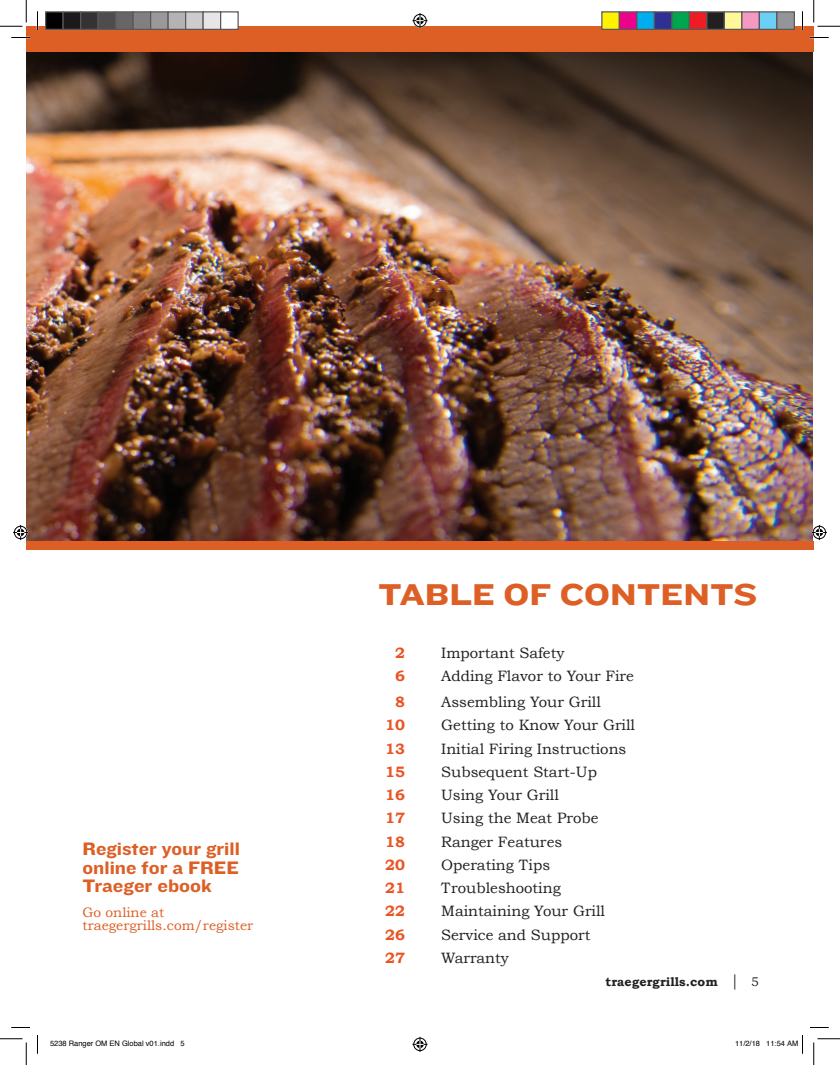
<style>
.page{position:relative;width:840px;height:1065px;background:#fff}
.page>*{position:absolute;margin:0;border:0;box-sizing:border-box;transform-origin:0 0}
.t1{font:31.25px "Knockout 53 Heviweight";color:#dd5f26}
.t2{font:18.75px/18.8px "Knockout 52 Cruiserweight";color:#dd5f26;text-align:justify}
.t3{font:15px "Bookman Old Style";color:#231f20}
.t4{font:700 15px "Bookman Old Style";color:#e95424}
.t5{font:13.75px/13.8px "Bookman Old Style";color:#dd5f26}
.t6{font:700 12.5px "Bookman Old Style";letter-spacing:.01em;color:#231f20}
.t7{font:7.5px "Helvetica";color:#000}
.s1{font-weight:400;font-size:16.25px}
.s2{font-weight:400}
</style>
<div class="page">
<img style="left:26px;top:52px;width:786px;height:489px">
<div style="left:26px;top:26px;width:788px;height:26px;background:#dd5f26"></div>
<div style="left:26px;top:541px;width:788px;height:9px;background:#dd5f26"></div>
<svg style="left:11px;top:37px;width:19px;height:1px"></svg>
<svg style="left:810px;top:37px;width:19px;height:1px"></svg>
<svg style="left:11px;top:1027px;width:19px;height:1px"></svg>
<svg style="left:810px;top:1027px;width:19px;height:1px"></svg>
<svg style="left:37px;top:11px;width:1px;height:19px"></svg>
<svg style="left:37px;top:1035px;width:1px;height:19px"></svg>
<svg style="left:802px;top:11px;width:1px;height:19px"></svg>
<svg style="left:0;top:0;width:27px;height:27px"></svg>
<svg style="left:0;top:1039px;width:27px;height:26px"></svg>
<svg style="left:814px;top:0;width:26px;height:27px"></svg>
<svg style="left:814px;top:1039px;width:26px;height:26px"></svg>
<svg style="left:412px;top:13px;width:16px;height:15px"></svg>
<svg style="left:412px;top:1037px;width:16px;height:15px"></svg>
<svg style="left:13px;top:525px;width:15px;height:15px"></svg>
<svg style="left:812px;top:525px;width:15px;height:15px"></svg>
<div style="left:46px;top:12px;width:17px;height:17px;background:#000"></div>
<div style="left:45px;top:11px;width:19px;height:19px;border:1px solid #595959"></div>
<div style="left:63px;top:12px;width:18px;height:17px;background:#1a1a1a"></div>
<div style="left:62px;top:11px;width:19px;height:19px;border:1px solid #595959"></div>
<div style="left:81px;top:12px;width:17px;height:17px;background:#333"></div>
<div style="left:80px;top:11px;width:19px;height:19px;border:1px solid #595959"></div>
<div style="left:98px;top:12px;width:18px;height:17px;background:#4d4d4d"></div>
<div style="left:98px;top:11px;width:18px;height:19px;border:1px solid #595959"></div>
<div style="left:116px;top:12px;width:17px;height:17px;background:#666"></div>
<div style="left:115px;top:11px;width:19px;height:19px;border:1px solid #595959"></div>
<div style="left:133px;top:12px;width:18px;height:17px;background:#808080"></div>
<div style="left:132px;top:11px;width:19px;height:19px;border:1px solid #595959"></div>
<div style="left:151px;top:12px;width:17px;height:17px;background:#999"></div>
<div style="left:150px;top:11px;width:19px;height:19px;border:1px solid #595959"></div>
<div style="left:168px;top:12px;width:18px;height:17px;background:#b3b3b3"></div>
<div style="left:168px;top:11px;width:18px;height:19px;border:1px solid #595959"></div>
<div style="left:186px;top:12px;width:17px;height:17px;background:#ccc"></div>
<div style="left:185px;top:11px;width:19px;height:19px;border:1px solid #595959"></div>
<div style="left:203px;top:12px;width:18px;height:17px;background:#e6e6e6"></div>
<div style="left:202px;top:11px;width:19px;height:19px;border:1px solid #595959"></div>
<div style="left:221px;top:12px;width:17px;height:17px;background:#fff"></div>
<div style="left:220px;top:11px;width:19px;height:19px;border:1px solid #595959"></div>
<div style="left:602px;top:12px;width:17px;height:17px;background:#fff101"></div>
<div style="left:601px;top:11px;width:19px;height:19px;border:1px solid #595959"></div>
<div style="left:619px;top:12px;width:18px;height:17px;background:#ed028c"></div>
<div style="left:619px;top:11px;width:19px;height:19px;border:1px solid #595959"></div>
<div style="left:637px;top:12px;width:17px;height:17px;background:#00aeef"></div>
<div style="left:636px;top:11px;width:19px;height:19px;border:1px solid #595959"></div>
<div style="left:654px;top:12px;width:18px;height:17px;background:#2e3092"></div>
<div style="left:654px;top:11px;width:18px;height:19px;border:1px solid #595959"></div>
<div style="left:672px;top:12px;width:17px;height:17px;background:#00a54f"></div>
<div style="left:671px;top:11px;width:19px;height:19px;border:1px solid #595959"></div>
<div style="left:689px;top:12px;width:18px;height:17px;background:#ee1d23"></div>
<div style="left:689px;top:11px;width:19px;height:19px;border:1px solid #595959"></div>
<div style="left:707px;top:12px;width:17px;height:17px;background:#231f20"></div>
<div style="left:706px;top:11px;width:19px;height:19px;border:1px solid #595959"></div>
<div style="left:724px;top:12px;width:18px;height:17px;background:#fff79a"></div>
<div style="left:724px;top:11px;width:18px;height:19px;border:1px solid #595959"></div>
<div style="left:742px;top:12px;width:17px;height:17px;background:#f499c2"></div>
<div style="left:741px;top:11px;width:19px;height:19px;border:1px solid #595959"></div>
<div style="left:759px;top:12px;width:18px;height:17px;background:#6bcff6"></div>
<div style="left:759px;top:11px;width:19px;height:19px;border:1px solid #595959"></div>
<div style="left:777px;top:12px;width:17px;height:17px;background:#939598"></div>
<div style="left:776px;top:11px;width:19px;height:19px;border:1px solid #595959"></div>
<svg style="left:802px;top:1035px;width:1px;height:19px"></svg>
<p class="t2" style="left:82px;top:838px;width:159px">Register your grill online for a FREE Traeger ebook</p>
<p class="t5" style="left:82px;top:905px;width:172px">Go online at traegergrills.com/register</p>
<h1 class="t1" style="left:378px;top:573px;width:381px">TABLE OF CONTENTS</h1>
<p class="t4" style="left:395px;top:644px;width:11px">2</p>
<p class="t3" style="left:441px;top:644px;width:125px">Important Safety</p>
<p class="t4" style="left:395px;top:667px;width:11px">6</p>
<p class="t3" style="left:441px;top:667px;width:194px">Adding Flavor to Your Fire</p>
<p class="t4" style="left:395px;top:693px;width:11px">8</p>
<p class="t3" style="left:441px;top:693px;width:161px">Assembling Your Grill</p>
<p class="t4" style="left:385px;top:716px;width:21px">10</p>
<p class="t3" style="left:441px;top:717px;width:195px">Getting to Know Your Grill</p>
<p class="t4" style="left:385px;top:739px;width:21px">13</p>
<p class="t3" style="left:441px;top:740px;width:187px">Initial Firing Instructions</p>
<p class="t4" style="left:385px;top:763px;width:21px">15</p>
<p class="t3" style="left:441px;top:763px;width:157px">Subsequent Start-Up</p>
<p class="t4" style="left:385px;top:786px;width:21px">16</p>
<p class="t3" style="left:441px;top:786px;width:119px">Using Your Grill</p>
<p class="t4" style="left:385px;top:809px;width:21px">17</p>
<p class="t3" style="left:441px;top:810px;width:159px">Using the Meat Probe</p>
<p class="t4" style="left:385px;top:832px;width:21px">18</p>
<p class="t3" style="left:441px;top:833px;width:123px">Ranger Features</p>
<p class="t4" style="left:385px;top:856px;width:21px">20</p>
<p class="t3" style="left:441px;top:856px;width:110px">Operating Tips</p>
<p class="t4" style="left:385px;top:879px;width:21px">21</p>
<p class="t3" style="left:441px;top:879px;width:121px">Troubleshooting</p>
<p class="t4" style="left:385px;top:902px;width:21px">22</p>
<p class="t3" style="left:441px;top:903px;width:165px">Maintaining Your Grill</p>
<p class="t4" style="left:385px;top:926px;width:21px">26</p>
<p class="t3" style="left:441px;top:926px;width:151px">Service and Support</p>
<p class="t4" style="left:385px;top:949px;width:21px">27</p>
<p class="t3" style="left:441px;top:949px;width:69px">Warranty</p>
<p class="t6" style="left:606px;top:975px;width:155px">traegergrills.com <span class="s1">|</span> <span class="s2">5</span></p>
<p class="t7" style="left:50px;top:1038px;width:136px">5238 Ranger OM EN Global v01.indd 5</p>
<p class="t7" style="left:735px;top:1038px;width:65px">11/2/18 11:54 AM</p>
</div>
